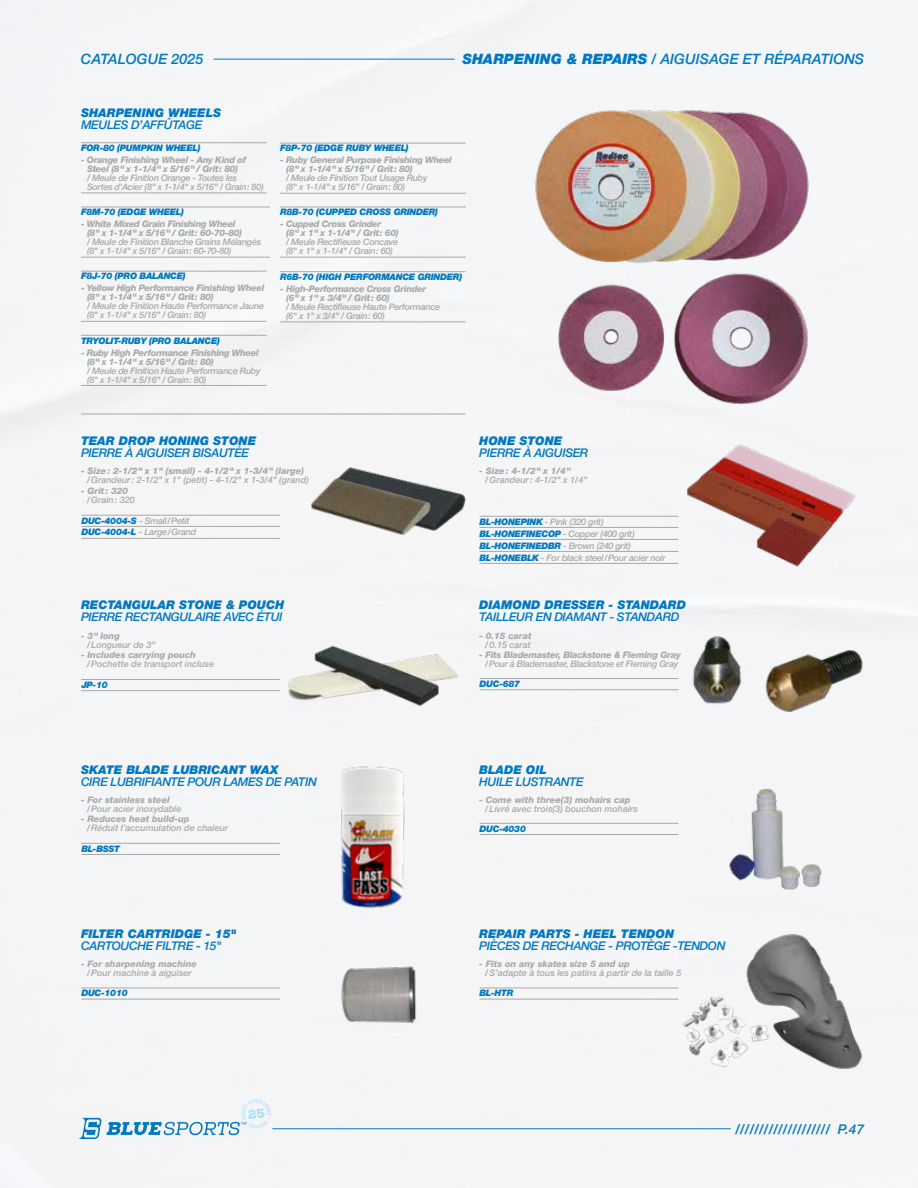
<style>
.page{position:relative;width:918px;height:1188px;background:#fff}
.page>*{position:absolute;margin:0;border:0;box-sizing:border-box;transform-origin:0 0}
.t1{font:italic 500 14.4px "Helvetica Neue LT Std";color:#0079c1}
.t2{font:italic 500 13.5px "Helvetica Neue LT Std";color:#0079c1}
.t3{font:italic 500 12px "Helvetica Neue LT Std";letter-spacing:-.03em;color:#0079c1}
.t4{font:italic 900 12px "Helvetica Neue LT Std";color:#0079c1}
.t5{font:italic 500 9px/9px "Helvetica Neue LT Std";letter-spacing:-.03em;color:#a8a8a7}
.t6{font:italic 800 9px/9px "Helvetica Neue LT Std";letter-spacing:-.03em;color:#a8a8a7}
.t7{font:italic 500 9px "Helvetica Neue LT Std";color:#a8a8a7}
.t8{font:italic 900 9px "Helvetica Neue LT Std";letter-spacing:-.03em;color:#0079c1}
.t9{font:italic 800 9px "Helvetica Neue LT Std";color:#a8a8a7}
.s1{font-weight:900}
.s2{font-weight:900;color:#0079c1}
</style>
<div class="page">
<hr style="left:214px;top:59px;width:241px;height:1px;background:#0079c1">
<hr style="left:272px;top:1128px;width:459px;height:1px;background:#0079c1">
<img style="left:280px;top:622px;width:186px;height:103px">
<img style="left:678px;top:787px;width:186px;height:103px">
<img style="left:684px;top:622px;width:180px;height:103px">
<img style="left:320px;top:962px;width:118px;height:66px">
<img style="left:336px;top:765px;width:75px;height:146px">
<img style="left:328px;top:466px;width:137px;height:66px">
<img style="left:713px;top:444px;width:144px;height:7px">
<img style="left:684px;top:451px;width:174px;height:95px">
<img style="left:687px;top:463px;width:161px;height:96px">
<img style="left:756px;top:517px;width:67px;height:50px">
<img style="left:309px;top:470px;width:124px;height:71px">
<img style="left:529px;top:105px;width:285px;height:303px">
<hr style="left:81px;top:207px;width:189px;height:1px;background:#a8a8a7">
<hr style="left:81px;top:257px;width:189px;height:1px;background:#a8a8a7">
<hr style="left:81px;top:142px;width:186px;height:1px;background:#a8a8a7">
<hr style="left:81px;top:193px;width:186px;height:1px;background:#a8a8a7">
<hr style="left:81px;top:271px;width:186px;height:1px;background:#a8a8a7">
<hr style="left:81px;top:321px;width:186px;height:1px;background:#a8a8a7">
<hr style="left:81px;top:335px;width:186px;height:1px;background:#a8a8a7">
<hr style="left:81px;top:385px;width:186px;height:1px;background:#a8a8a7">
<hr style="left:280px;top:143px;width:186px;height:1px;background:#a8a8a7">
<hr style="left:280px;top:193px;width:186px;height:1px;background:#a8a8a7">
<hr style="left:280px;top:271px;width:186px;height:1px;background:#a8a8a7">
<hr style="left:280px;top:322px;width:186px;height:1px;background:#a8a8a7">
<hr style="left:280px;top:207px;width:186px;height:1px;background:#a8a8a7">
<hr style="left:280px;top:257px;width:186px;height:1px;background:#a8a8a7">
<hr style="left:81px;top:515px;width:199px;height:1px;background:#a8a8a7">
<hr style="left:81px;top:526px;width:199px;height:1px;background:#a8a8a7">
<hr style="left:81px;top:538px;width:199px;height:1px;background:#a8a8a7">
<hr style="left:81px;top:679px;width:199px;height:1px;background:#a8a8a7">
<hr style="left:81px;top:690px;width:199px;height:1px;background:#a8a8a7">
<hr style="left:81px;top:843px;width:199px;height:1px;background:#a8a8a7">
<hr style="left:81px;top:854px;width:199px;height:1px;background:#a8a8a7">
<hr style="left:81px;top:988px;width:199px;height:1px;background:#a8a8a7">
<hr style="left:81px;top:999px;width:199px;height:1px;background:#a8a8a7">
<hr style="left:480px;top:678px;width:198px;height:1px;background:#a8a8a7">
<hr style="left:480px;top:689px;width:198px;height:1px;background:#a8a8a7">
<hr style="left:480px;top:823px;width:198px;height:1px;background:#a8a8a7">
<hr style="left:480px;top:834px;width:198px;height:1px;background:#a8a8a7">
<hr style="left:480px;top:516px;width:198px;height:1px;background:#a8a8a7">
<hr style="left:480px;top:527px;width:198px;height:1px;background:#a8a8a7">
<hr style="left:480px;top:539px;width:198px;height:1px;background:#a8a8a7">
<hr style="left:480px;top:551px;width:198px;height:1px;background:#a8a8a7">
<hr style="left:480px;top:563px;width:198px;height:1px;background:#a8a8a7">
<hr style="left:480px;top:988px;width:198px;height:1px;background:#a8a8a7">
<hr style="left:480px;top:999px;width:198px;height:1px;background:#a8a8a7">
<img style="left:678px;top:932px;width:186px;height:141px">
<hr style="left:81px;top:414px;width:385px;height:1px;background:#a8a8a7">
<svg style="left:77px;top:1099px;width:194px;height:40px"></svg>
<h1 class="t1" style="left:81px;top:51px;width:124px">CATALOGUE 2025</h1>
<h1 class="t1" style="left:463px;top:51px;width:403px"><span class="s1">SHARPENING &amp; REPAIRS</span> / AIGUISAGE ET RÉPARATIONS</h1>
<h3 class="t4" style="left:81px;top:105px;width:142px">SHARPENING WHEELS</h3>
<h3 class="t3" style="left:81px;top:117px;width:123px">MEULES D’AFFÛTAGE</h3>
<p class="t8" style="left:81px;top:142px;width:121px">FOR-80 (PUMPKIN WHEEL)</p>
<p class="t6" style="left:81px;top:155px;width:167px;text-align:center">- Orange Finishing Wheel - Any Kind of<br>Steel (8" x 1-1/4" x 5/16" / Grit: 80)</p>
<p class="t5" style="left:87px;top:173px;width:178px">/ Meule de Finition Orange - Toutes les<br>Sortes d'Acier (8" x 1-1/4" x 5/16" / Grain: 80)</p>
<p class="t8" style="left:81px;top:207px;width:105px">F8M-70 (EDGE WHEEL)</p>
<p class="t6" style="left:87px;top:219px;width:157px;text-indent:-6px">- White Mixed Grain Finishing Wheel (8" x 1-1/4" x 5/16" / Grit: 60-70-80)</p>
<p class="t5" style="left:87px;top:237px;width:176px">/ Meule de Finition Blanche Grains Mélangés (8" x 1-1/4" x 5/16" / Grain: 60-70-80)</p>
<p class="t8" style="left:81px;top:271px;width:106px">F8J-70 (PRO BALANCE)</p>
<p class="t6" style="left:87px;top:284px;width:179px;text-indent:-6px">- Yellow High Performance Finishing Wheel (8" x 1-1/4" x 5/16" / Grit: 80)</p>
<p class="t5" style="left:87px;top:302px;width:179px">/ Meule de Finition Haute Performance Jaune (8" x 1-1/4" x 5/16" / Grain: 80)</p>
<p class="t8" style="left:81px;top:335px;width:140px">TRYOLIT-RUBY (PRO BALANCE)</p>
<p class="t6" style="left:87px;top:348px;width:173px;text-indent:-6px">- Ruby High Performance Finishing Wheel (8" x 1-1/4" x 5/16" / Grit: 80)</p>
<p class="t5" style="left:87px;top:366px;width:175px">/ Meule de Finition Haute Performance Ruby (8" x 1-1/4" x 5/16" / Grain: 80)</p>
<p class="t8" style="left:280px;top:143px;width:130px">F8P-70 (EDGE RUBY WHEEL)</p>
<p class="t6" style="left:286px;top:156px;width:167px;text-indent:-6px">- Ruby General Purpose Finishing Wheel (8" x 1-1/4" x 5/16" / Grit: 80)</p>
<p class="t5" style="left:286px;top:174px;width:143px">/ Meule de Finition Tout Usage Ruby (8" x 1-1/4" x 5/16" / Grain: 80)</p>
<p class="t8" style="left:280px;top:207px;width:160px">R8B-70 (CUPPED CROSS GRINDER)</p>
<p class="t6" style="left:286px;top:219px;width:114px;text-indent:-6px">- Cupped Cross Grinder<br>(8" x 1" x 1-1/4" / Grit: 60)</p>
<p class="t5" style="left:286px;top:237px;width:113px">/ Meule Rectifieuse Concave (8" x 1" x 1-1/4" / Grain: 60)</p>
<p class="t8" style="left:280px;top:271px;width:184px">R6B-70 (HIGH PERFORMANCE GRINDER)</p>
<p class="t6" style="left:286px;top:284px;width:142px;text-indent:-6px">- High-Performance Cross Grinder (6" x 1" x 3/4" / Grit: 60)</p>
<p class="t5" style="left:286px;top:302px;width:155px">/ Meule Rectifieuse Haute Performance (6" x 1" x 3/4" / Grain: 60)</p>
<h3 class="t4" style="left:81px;top:433px;width:177px">TEAR DROP HONING STONE</h3>
<h3 class="t3" style="left:81px;top:446px;width:170px">PIERRE À AIGUISER BISAUTÉE</h3>
<p class="t9" style="left:81px;top:466px;width:225px">- Size: 2-1/2" x 1" (small) - 4-1/2" x 1-3/4" (large)</p>
<p class="t7" style="left:87px;top:475px;width:223px">/Grandeur: 2-1/2" x 1" (petit) - 4-1/2" x 1-3/4" (grand)</p>
<p class="t6" style="left:81px;top:486px;width:49px">- Grit: 320</p>
<p class="t7" style="left:87px;top:494px;width:49px">/Grain: 320</p>
<p class="t5" style="left:81px;top:514px;width:116px;line-height:12px"><span class="s2">DUC-4004-S</span> - Small/Petit<br><span class="s2">DUC-4004-L</span> - Large/Grand</p>
<h3 class="t4" style="left:81px;top:598px;width:205px">RECTANGULAR STONE &amp; POUCH</h3>
<h3 class="t3" style="left:81px;top:610px;width:203px">PIERRE RECTANGULAIRE AVEC ÉTUI</h3>
<p class="t6" style="left:81px;top:631px;width:40px">- 3" long</p>
<p class="t7" style="left:87px;top:639px;width:70px">/Longueur de 3"</p>
<p class="t9" style="left:81px;top:650px;width:116px">- Includes carrying pouch</p>
<p class="t7" style="left:87px;top:659px;width:129px">/Pochette de transport incluse</p>
<p class="t8" style="left:81px;top:679px;width:28px">JP-10</p>
<h3 class="t4" style="left:479px;top:433px;width:85px">HONE STONE</h3>
<h3 class="t3" style="left:479px;top:446px;width:111px">PIERRE À AIGUISER</h3>
<p class="t6" style="left:479px;top:467px;width:93px">- Size: 4-1/2" x 1/4"</p>
<p class="t7" style="left:485px;top:475px;width:104px">/Grandeur: 4-1/2" x 1/4"</p>
<p class="t5" style="left:480px;top:515px;width:188px;line-height:12px"><span class="s2">BL-HONEPINK</span> - Pink (320 grit)<br><span class="s2">BL-HONEFINECOP</span> - Copper (400 grit)<br><span class="s2">BL-HONEFINEDBR</span> - Brown (240 grit)<br><span class="s2">BL-HONEBLK</span> - For black steel/Pour acier noir</p>
<h3 class="t4" style="left:479px;top:598px;width:208px">DIAMOND DRESSER - STANDARD</h3>
<h3 class="t3" style="left:479px;top:610px;width:202px">TAILLEUR EN DIAMANT - STANDARD</h3>
<p class="t6" style="left:479px;top:631px;width:54px">- 0.15 carat</p>
<p class="t5" style="left:485px;top:640px;width:47px">/0.15 carat</p>
<p class="t6" style="left:479px;top:650px;width:203px">- Fits Blademaster, Blackstone &amp; Fleming Gray</p>
<p class="t5" style="left:485px;top:659px;width:195px">/Pour à Blademaster, Blackstone et Fleming Gray</p>
<p class="t8" style="left:480px;top:678px;width:42px">DUC-687</p>
<h3 class="t4" style="left:81px;top:762px;width:199px">SKATE BLADE LUBRICANT WAX</h3>
<h3 class="t3" style="left:81px;top:774px;width:237px">CIRE LUBRIFIANTE POUR LAMES DE PATIN</h3>
<p class="t9" style="left:81px;top:794px;width:90px">- For stainless steel</p>
<p class="t7" style="left:87px;top:803px;width:96px">/Pour acier inoxydable</p>
<p class="t9" style="left:81px;top:814px;width:110px">- Reduces heat build-up</p>
<p class="t7" style="left:87px;top:823px;width:143px">/Réduit l’accumulation de chaleur</p>
<p class="t8" style="left:81px;top:843px;width:40px">BL-BSST</p>
<h3 class="t4" style="left:479px;top:762px;width:69px">BLADE OIL</h3>
<h3 class="t3" style="left:479px;top:774px;width:106px">HUILE LUSTRANTE</h3>
<p class="t9" style="left:479px;top:794px;width:153px">- Come with three(3) mohairs cap</p>
<p class="t7" style="left:485px;top:803px;width:154px">/Livré avec trois(3) bouchon mohairs</p>
<p class="t8" style="left:480px;top:823px;width:48px">DUC-4030</p>
<h3 class="t4" style="left:81px;top:926px;width:158px">FILTER CARTRIDGE - 15"</h3>
<h3 class="t3" style="left:81px;top:938px;width:142px">CARTOUCHE FILTRE - 15"</h3>
<p class="t9" style="left:81px;top:958px;width:117px">- For sharpening machine</p>
<p class="t7" style="left:87px;top:968px;width:106px">/Pour machine à aiguiser</p>
<p class="t8" style="left:81px;top:987px;width:48px">DUC-1010</p>
<h3 class="t4" style="left:479px;top:926px;width:196px">REPAIR PARTS - HEEL TENDON</h3>
<h3 class="t3" style="left:479px;top:938px;width:248px">PIÈCES DE RECHANGE - PROTÈGE -TENDON</h3>
<p class="t9" style="left:479px;top:958px;width:152px">- Fits on any skates size 5 and up</p>
<p class="t7" style="left:485px;top:968px;width:198px">/S’adapte à tous les patins à partir de la taille 5</p>
<p class="t8" style="left:480px;top:987px;width:35px">BL-HTR</p>
<h2 class="t2" style="left:735px;top:1121px;width:130px">//////////////////// P.47</h2>
</div>
